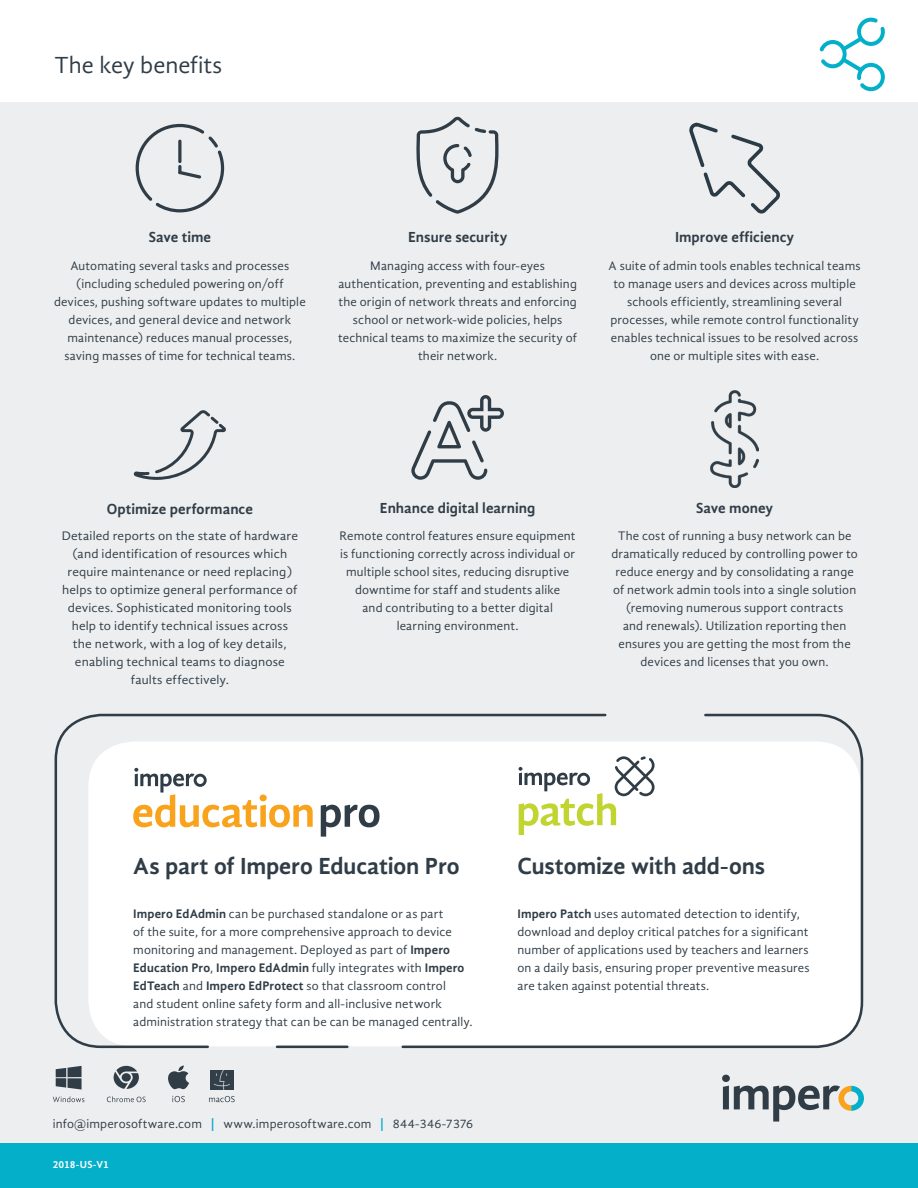
<style>
.page{position:relative;width:918px;height:1188px;background:#fff}
.page>*{position:absolute;margin:0;border:0;box-sizing:border-box;transform-origin:0 0}
.t1{font:700 24px "Gandhi Sans";letter-spacing:-.005em;color:#303d47}
.t2{font:24px "Gandhi Sans";color:#303d47}
.t3{font:700 15px "Gandhi Sans";color:#303d47}
.t4{font:12.75px/18px "Gandhi Sans";letter-spacing:.01em;color:#303d47;text-align:center}
.t5{font:12.75px/18px "Gandhi Sans";letter-spacing:.01em;color:#303d47;text-align:center;scale:1.04 1}
.t6{font:12.75px "Gandhi Sans";letter-spacing:.01em;color:#323e48}
.t7{font:700 10.5px "Gandhi Sans";color:#fff}
.s1{font-weight:700}
.s2{font-weight:700;color:#00abc8}
</style>
<div class="page">
<div style="left:0;top:1140px;width:918px;height:48px;background:#04b0c9"></div>
<div style="left:0;top:102px;width:918px;height:1041px;background:#edeeef"></div>
<svg style="left:820px;top:18px;width:65px;height:73px"></svg>
<svg style="left:54px;top:713px;width:346px;height:336px"></svg>
<hr style="left:277px;top:1046px;width:70px;height:2px;background:#303d47">
<svg style="left:400px;top:713px;width:464px;height:336px;background:#f9fafa"></svg>
<svg style="left:722px;top:1075px;width:142px;height:47px"></svg>
<svg style="left:519px;top:756px;width:136px;height:79px;background:#e2e6d2"></svg>
<img style="left:711px;top:390px;width:47px;height:98px">
<svg style="left:411px;top:395px;width:93px;height:85px"></svg>
<svg style="left:136px;top:124px;width:88px;height:88px"></svg>
<svg style="left:134px;top:410px;width:92px;height:70px"></svg>
<svg style="left:416px;top:116px;width:83px;height:98px"></svg>
<svg style="left:690px;top:123px;width:90px;height:91px"></svg>
<svg style="left:321px;top:805px;width:59px;height:32px;background:#a9aeb3"></svg>
<svg style="left:133px;top:768px;width:180px;height:59px;background:#f3e1c6"></svg>
<img style="left:210px;top:1071px;width:23px;height:18px">
<svg style="left:209px;top:1096px;width:26px;height:6px"></svg>
<svg style="left:107px;top:1096px;width:39px;height:6px"></svg>
<svg style="left:114px;top:1066px;width:25px;height:23px"></svg>
<svg style="left:53px;top:1096px;width:31px;height:6px"></svg>
<svg style="left:56px;top:1066px;width:26px;height:24px"></svg>
<svg style="left:168px;top:1066px;width:21px;height:23px"></svg>
<svg style="left:172px;top:1096px;width:13px;height:6px"></svg>
<p class="t2" style="left:54px;top:51px;width:170px">The key benefits</p>
<p class="t3" style="left:149px;top:229px;width:64px">Save time</p>
<p class="t3" style="left:408px;top:228px;width:101px">Ensure security</p>
<p class="t4" style="left:54px;top:257px;width:253px">Automating several tasks and processes (including scheduled powering on/off devices, pushing software updates to multiple devices, and general device and network maintenance) reduces manual processes, saving masses of time for technical teams.</p>
<p class="t4" style="left:338px;top:257px;width:241px">Managing access with four-eyes authentication, preventing and establishing the origin of network threats and enforcing school or network-wide policies, helps technical teams to maximize the security of their network.</p>
<p class="t3" style="left:675px;top:229px;width:121px">Improve efficiency</p>
<p class="t4" style="left:609px;top:257px;width:254px">A suite of admin tools enables technical teams to manage users and devices across multiple schools efficiently, streamlining several processes, while remote control functionality enables technical issues to be resolved across one or multiple sites with ease.</p>
<p class="t3" style="left:107px;top:500px;width:148px">Optimize performance</p>
<p class="t3" style="left:380px;top:500px;width:157px">Enhance digital learning</p>
<p class="t5" style="left:62px;top:527px;width:229px">Detailed reports on the state of hardware (and identification of resources which require maintenance or need replacing) helps to optimize general performance of devices. Sophisticated monitoring tools help to identify technical issues across the network, with a log of key details, enabling technical teams to diagnose faults effectively.</p>
<p class="t4" style="left:340px;top:527px;width:238px">Remote control features ensure equipment is functioning correctly across individual or multiple school sites, reducing disruptive downtime for staff and students alike<br>and contributing to a better digital learning environment.</p>
<p class="t3" style="left:696px;top:499px;width:78px">Save money</p>
<p class="t4" style="left:611px;top:527px;width:248px">The cost of running a busy network can be dramatically reduced by controlling power to reduce energy and by consolidating a range of network admin tools into a single solution (removing numerous support contracts<br>and renewals). Utilization reporting then ensures you are getting the most from the devices and licenses that you own.</p>
<p class="t1" style="left:133px;top:852px;width:328px">As part of Impero Education Pro</p>
<p class="t1" style="left:517px;top:852px;width:249px">Customize with add-ons</p>
<p class="t4" style="left:133px;top:905px;width:341px;text-align:left"><span class="s1">Impero EdAdmin</span> can be purchased standalone or as part<br>of the suite, for a more comprehensive approach to device monitoring and management. Deployed as part of <span class="s1">Impero Education Pro</span>, <span class="s1">Impero EdAdmin</span> fully integrates with <span class="s1">Impero EdTeach</span> and <span class="s1">Impero EdProtect</span> so that classroom control<br>and student online safety form and all-inclusive network administration strategy that can be can be managed centrally.</p>
<p class="t4" style="left:517px;top:905px;width:294px;text-align:left"><span class="s1">Impero Patch</span> uses automated detection to identify, download and deploy critical patches for a significant number of applications used by teachers and learners on a daily basis, ensuring proper preventive measures are taken against potential threats.</p>
<p class="t6" style="left:53px;top:1116px;width:422px">info@imperosoftware.com <span class="s2">|</span> www.imperosoftware.com <span class="s2">|</span> 844-346-7376</p>
<p class="t7" style="left:53px;top:1159px;width:58px">2018-US-V1</p>
</div>
